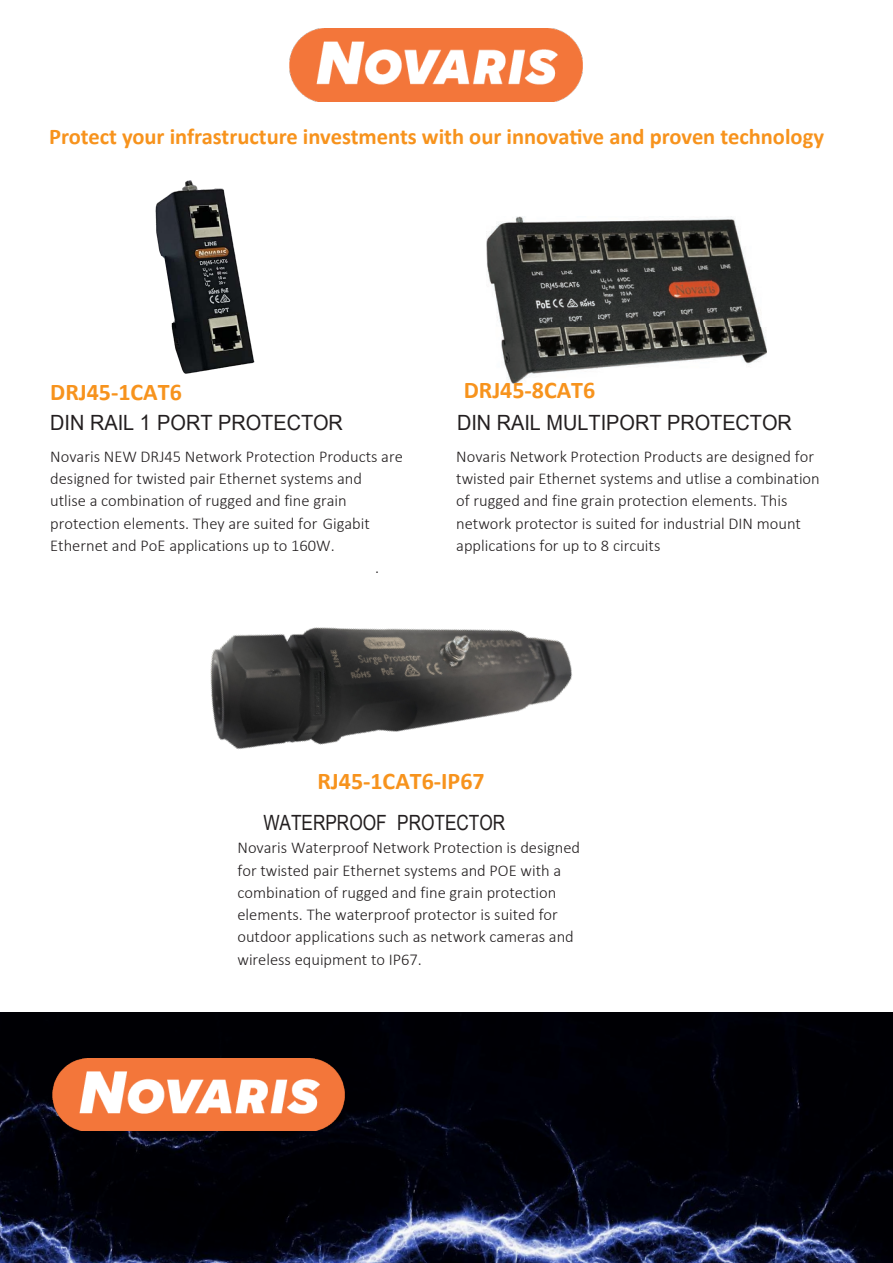
<style>
.page{position:relative;width:893px;height:1263px;background:#fff}
.page>*{position:absolute;margin:0;border:0;box-sizing:border-box;transform-origin:0 0}
.t1{font:700 24px "Calibri";color:#f7931d}
.t2{font:700 22.5px "Calibri";color:#f7931d}
.t3{font:21px "Arial Narrow";color:#231f20;scale:1.16 1}
.t4{font:21px "Arial Narrow";color:#231f20}
.t5{font:300 16.5px/22.2px "Calibri";color:#231f20}
</style>
<div class="page">
<img style="left:0;top:1012px;width:893px;height:251px">
<img style="left:487px;top:216px;width:280px;height:168px">
<img style="left:210px;top:627px;width:362px;height:123px">
<img style="left:155px;top:181px;width:100px;height:193px">
<img style="left:290px;top:29px;width:292px;height:72px">
<img style="left:53px;top:1058px;width:292px;height:73px">
<h2 class="t2" style="left:49px;top:122px;width:776px">Protect your infrastructure investments with our innovative and proven technology</h2>
<h1 class="t1" style="left:50px;top:382px;width:133px">DRJ45-1CAT6</h1>
<h1 class="t1" style="left:464px;top:380px;width:133px">DRJ45-8CAT6</h1>
<p class="t3" style="left:50px;top:410px;width:254px">DIN RAIL 1 PORT PROTECTOR</p>
<p class="t3" style="left:457px;top:410px;width:290px">DIN RAIL MULTIPORT PROTECTOR</p>
<p class="t5" style="left:50px;top:447px;width:354px">Novaris NEW DRJ45 Network Protection Products are</p>
<p class="t5" style="left:50px;top:469px;width:321px">designed for twisted pair Ethernet systems and utlise a combination of rugged and fine grain protection elements. They are suited for Gigabit Ethernet and PoE applications up to 160W.</p>
<p class="t5" style="left:375px;top:558px;width:6px">.</p>
<p class="t5" style="left:456px;top:447px;width:365px">Novaris Network Protection Products are designed for twisted pair Ethernet systems and utlise a combination of rugged and fine grain protection elements. This network protector is suited for industrial DIN mount applications for up to 8 circuits</p>
<h1 class="t1" style="left:317px;top:771px;width:169px">RJ45-1CAT6-IP67</h1>
<p class="t4" style="left:263px;top:810px;width:243px">WATERPROOF PROTECTOR</p>
<p class="t5" style="left:237px;top:838px;width:344px">Novaris Waterproof Network Protection is designed for twisted pair Ethernet systems and POE with a combination of rugged and fine grain protection elements. The waterproof protector is suited for outdoor applications such as network cameras and wireless equipment to IP67.</p>
</div>
